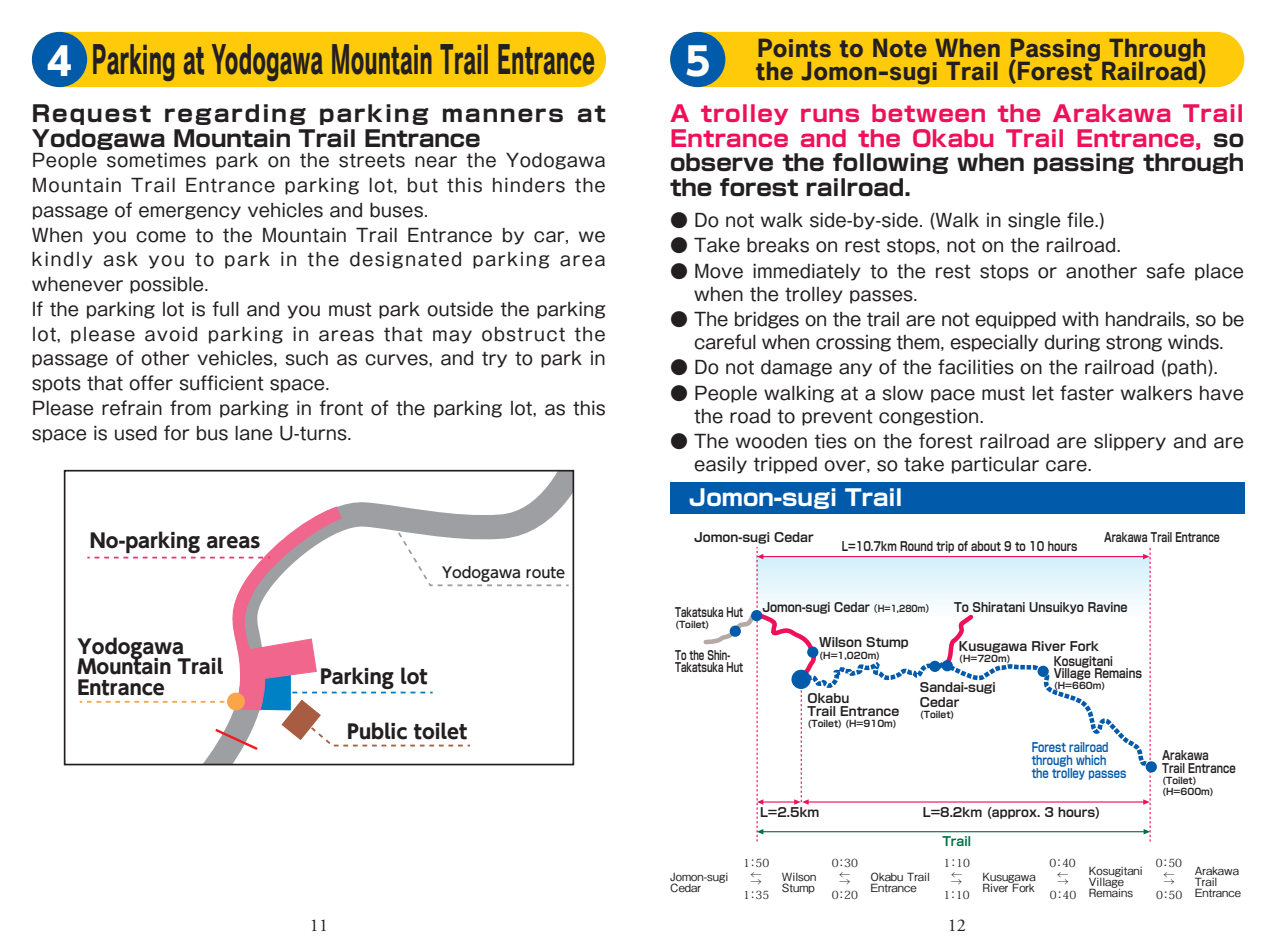
<style>
.page{position:relative;width:1276px;height:944px;background:#fff}
.page>*{position:absolute;margin:0;border:0;box-sizing:border-box;transform-origin:0 0}
.t1{font:40.5px "Cezanne Bokutoh Pro B";color:#231f20;scale:.57 1}
.t2{font:700 38.25px "UD Shin Go Pr 6";color:#fff}
.t3{font:24.75px "Cezanne Bokutoh Pro B";color:#231f20}
.t4{font:700 22.5px/24.8px "Shin Go Pr 6";color:#ee1059;text-align:justify}
.t5{font:700 22.5px/24.8px "Shin Go Pr 6";letter-spacing:.09em;color:#231f20}
.t6{font:700 22.5px "Shin Go Pr 6";color:#fff}
.t7{font:700 19.35px/20.7px "UD Shin Go Pr 6";color:#231f20}
.t8{font:18px/24.8px "Gothic MB101 Pr 6";color:#231f20}
.t9{font:18px/22.5px "Gothic MB101 Pr 6";letter-spacing:-.02em;color:#231f20;text-align:center}
.t10{font:18px "Adobe Garamond Pro";color:#231f20}
.t11{font:500 14.62px "UD Shin Go Pr 6";color:#231f20}
.t12{font:700 12.6px/15.1px "Shin Go Pr 6 De";color:#231f20}
.t13{font:700 12.6px/12.6px "Shin Go Pr 6 De";color:#231f20;scale:.8 1}
.t14{font:700 12.6px "Shin Go Pr 6 De";color:#231f20;scale:.9 1}
.t15{font:700 12.6px/12.6px "Shin Go Pr 6 De";color:#015aaa;scale:.8 1}
.t16{font:700 12.6px/12.6px "Shin Go Pr 6 De";color:#231f20;scale:.7 1}
.t17{font:700 12.6px/12.6px "Shin Go Pr 6 De";color:#231f20;scale:.85 1}
.t18{font:700 12.6px "Shin Go Pr 6 De";color:#231f20;scale:.75 1}
.t19{font:700 12.6px "Shin Go Pr 6 De";color:#016f45}
.t20{font:500 11.25px/11.2px "Gothic BBB Pr 6";color:#231f20}
.t21{font:11.25px/12.4px "Koz Min Pro";color:#231f20;text-align:center}
.t22{font:700 9.22px/11px "Shin Go Pr 6 De";color:#231f20}
.s1{color:#231f20}
.s2{font-size:9.22px}
</style>
<div class="page">
<div style="left:670px;top:32px;width:574px;height:55px;background:#feca0a;border-radius:28px"></div>
<div style="left:32px;top:32px;width:574px;height:55px;background:#feca0a;border-radius:28px"></div>
<svg style="left:703px;top:547px;width:453px;height:295px"></svg>
<svg style="left:204px;top:473px;width:367px;height:289px"></svg>
<svg style="left:80px;top:507px;width:488px;height:245px"></svg>
<div style="left:227px;top:693px;width:18px;height:17px;background:#f9a64a;border-radius:50%"></div>
<div style="left:64px;top:470px;width:510px;height:295px;border:2px solid #231f20"></div>
<div style="left:670px;top:482px;width:574px;height:31px;background:#015aaa"></div>
<div style="left:670px;top:32px;width:55px;height:55px;background:#015aaa;border-radius:28px"></div>
<div style="left:32px;top:32px;width:55px;height:55px;background:#015aaa;border-radius:28px"></div>
<h1 class="t1" style="left:92px;top:34px;width:885px">Parking at Yodogawa Mountain Trail Entrance</h1>
<h2 class="t2" style="left:47px;top:31px;width:27px">4</h2>
<h2 class="t2" style="left:685px;top:31px;width:27px">5</h2>
<h3 class="t3" style="left:756px;top:33px;width:451px">Points to Note When Passing Through</h3>
<h3 class="t3" style="left:756px;top:55px;width:453px">the Jomon-sugi Trail (Forest Railroad)</h3>
<p class="t5" style="left:32px;top:101px;width:575px">Request regarding parking manners at<br>Yodogawa Mountain Trail Entrance</p>
<p class="t8" style="left:32px;top:147px;width:576px">People sometimes park on the streets near the Yodogawa Mountain Trail Entrance parking lot, but this hinders the passage of emergency vehicles and buses.<br>When you come to the Mountain Trail Entrance by car, we kindly ask you to park in the designated parking area whenever possible.<br>If the parking lot is full and you must park outside the parking lot, please avoid parking in areas that may obstruct the passage of other vehicles, such as curves, and try to park in spots that offer sufficient space.<br>Please refrain from parking in front of the parking lot, as this space is used for bus lane U-turns.</p>
<p class="t4" style="left:670px;top:101px;width:576px">A trolley runs between the Arakawa Trail Entrance and the Okabu Trail Entrance, <span class="s1">so observe the following when passing through the forest railroad.</span></p>
<p class="t8" style="left:670px;top:206px;width:436px">● Do not walk side-by-side. (Walk in single file.)</p>
<p class="t8" style="left:670px;top:232px;width:453px">● Take breaks on rest stops, not on the railroad.</p>
<p class="t8" style="left:694px;top:259px;width:552px;line-height:22.5px;text-indent:-24px">● Move immediately to the rest stops or another safe place when the trolley passes.</p>
<p class="t9" style="left:670px;top:307px;width:576px">● The bridges on the trail are not equipped with handrails, so be careful when crossing them, especially during strong winds.</p>
<p class="t8" style="left:670px;top:354px;width:550px">● Do not damage any of the facilities on the railroad (path).</p>
<p class="t8" style="left:694px;top:381px;width:552px;line-height:22.5px;text-indent:-24px">● People walking at a slow pace must let faster walkers have the road to prevent congestion.</p>
<p class="t8" style="left:694px;top:429px;width:552px;line-height:22.5px;text-indent:-24px">● The wooden ties on the forest railroad are slippery and are easily tripped over, so take particular care.</p>
<p class="t6" style="left:689px;top:480px;width:215px">Jomon-sugi Trail</p>
<p class="t7" style="left:90px;top:530px;width:172px">No-parking areas</p>
<p class="t13" style="left:842px;top:539px;width:296px">L=10.7km Round trip of about 9 to 10 hours</p>
<p class="t12" style="left:694px;top:529px;width:121px">Jomon-sugi Cedar</p>
<p class="t18" style="left:1104px;top:527px;width:156px">Arakawa Trail Entrance</p>
<p class="t7" style="left:77px;top:635px;width:147px">Yodogawa<br>Mountain Trail<br>Entrance</p>
<p class="t11" style="left:442px;top:561px;width:125px">Yodogawa route</p>
<p class="t7" style="left:320px;top:665px;width:109px">Parking lot</p>
<p class="t7" style="left:347px;top:721px;width:122px">Public toilet</p>
<p class="t14" style="left:762px;top:597px;width:192px">Jomon-sugi Cedar <span class="s2">（Ｈ=1,280ｍ）</span></p>
<p class="t14" style="left:954px;top:597px;width:194px">To Shiratani Unsuikyo Ravine</p>
<p class="t12" style="left:819px;top:634px;width:91px">Wilson Stump</p>
<p class="t22" style="left:819px;top:649px;width:63px">(H=1,020m)</p>
<p class="t12" style="left:807px;top:691px;width:93px;line-height:12.6px">Okabu<br>Trail Entrance</p>
<p class="t22" style="left:807px;top:717px;width:91px">(Toilet) (H=910m)</p>
<p class="t16" style="left:675px;top:605px;width:99px">Takatsuka Hut</p>
<p class="t22" style="left:675px;top:618px;width:36px">(Toilet)</p>
<p class="t16" style="left:675px;top:648px;width:99px">To the Shin-<br>Takatsuka Hut</p>
<p class="t17" style="left:1053px;top:654px;width:105px">Kosugitani<br>Village Remains</p>
<p class="t22" style="left:1053px;top:680px;width:53px">(H=660m)</p>
<p class="t12" style="left:959px;top:638px;width:142px">Kusugawa River Fork</p>
<p class="t22" style="left:959px;top:653px;width:53px">(H=720m)</p>
<p class="t12" style="left:920px;top:679px;width:77px">Sandai-sugi<br>Cedar</p>
<p class="t22" style="left:920px;top:708px;width:36px">(Toilet)</p>
<p class="t15" style="left:1031px;top:741px;width:120px">Forest railroad through which the trolley passes</p>
<p class="t12" style="left:760px;top:804px;width:61px">L=2.5km</p>
<p class="t12" style="left:922px;top:804px;width:180px">L=8.2km (approx. 3 hours)</p>
<p class="t19" style="left:942px;top:831px;width:30px">Trail</p>
<p class="t13" style="left:1162px;top:749px;width:93px">Arakawa<br>Trail Entrance</p>
<p class="t22" style="left:1162px;top:774px;width:53px">(Toilet) (H=600m)</p>
<p class="t21" style="left:743px;top:856px;width:28px">1：50 ←</p>
<p class="t21" style="left:1155px;top:856px;width:28px">0：50 ←</p>
<p class="t21" style="left:831px;top:856px;width:28px">0：30 ←</p>
<p class="t21" style="left:943px;top:856px;width:28px">1：10 ←</p>
<p class="t21" style="left:1049px;top:856px;width:28px">0：40 ←</p>
<p class="t20" style="left:670px;top:870px;width:60px">Jomon-sugi<br>Cedar</p>
<p class="t20" style="left:782px;top:871px;width:36px">Wilson<br>Stump</p>
<p class="t20" style="left:870px;top:871px;width:61px">Okabu Trail<br>Entrance</p>
<p class="t20" style="left:982px;top:871px;width:55px">Kusugawa<br>River Fork</p>
<p class="t20" style="left:1088px;top:864px;width:55px">Kosugitani<br>Village<br>Remains</p>
<p class="t20" style="left:1194px;top:864px;width:48px">Arakawa<br>Trail<br>Entrance</p>
<p class="t21" style="left:743px;top:876px;width:28px">→<br>1：35</p>
<p class="t21" style="left:831px;top:876px;width:28px">→<br>0：20</p>
<p class="t21" style="left:943px;top:876px;width:28px">→<br>1：10</p>
<p class="t21" style="left:1050px;top:876px;width:28px">→<br>0：40</p>
<p class="t21" style="left:1156px;top:876px;width:28px">→<br>0：50</p>
<p class="t10" style="left:310px;top:914px;width:19px">11</p>
<p class="t10" style="left:948px;top:914px;width:19px">12</p>
</div>
